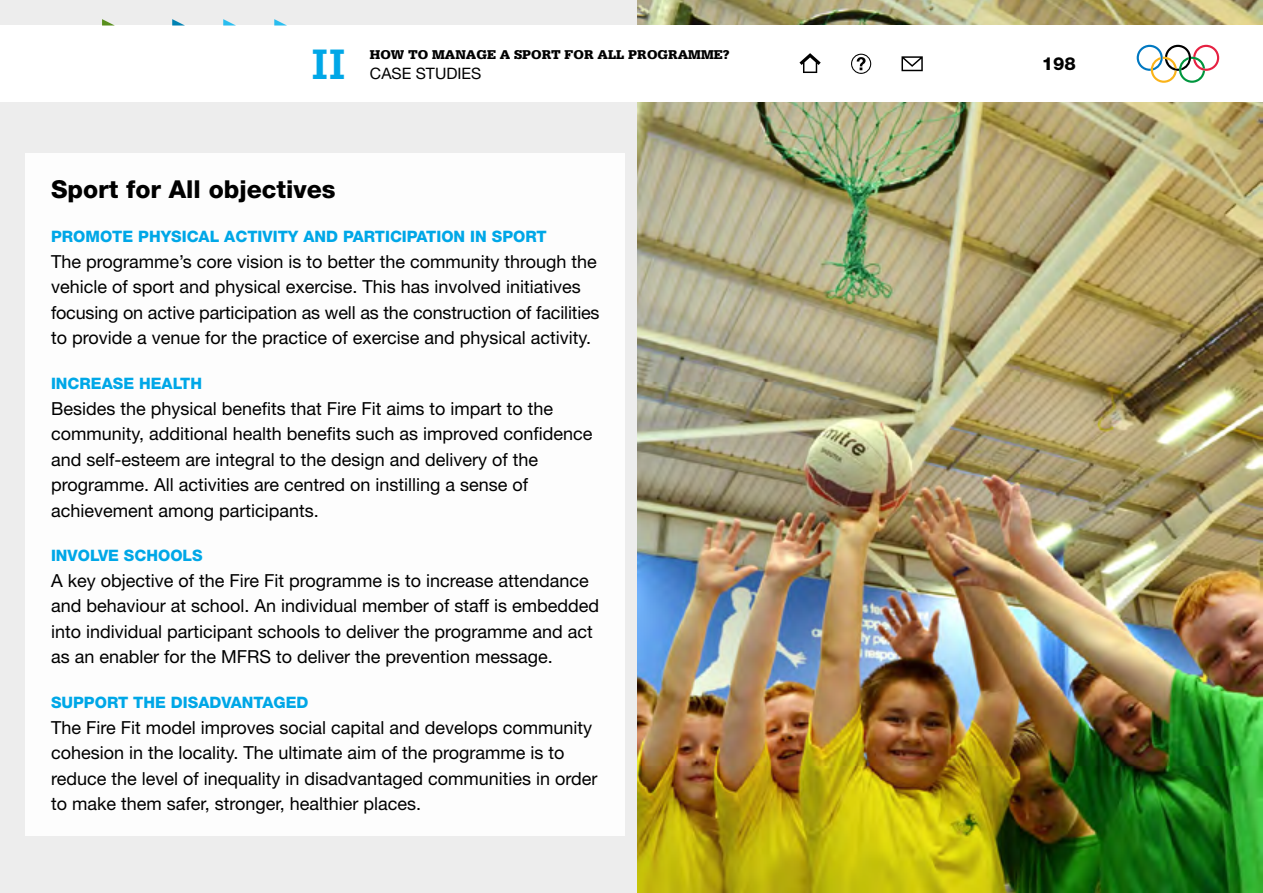
<style>
.page{position:relative;width:1263px;height:893px;background:#ededed}
.page>*{position:absolute;margin:0;border:0;box-sizing:border-box;transform-origin:0 0}
.t1{font:700 45px "Serifa Std";color:#00a7e7}
.t2{font:800 24.75px "Helvetica Neue LT Std";color:#000}
.t3{font:18px/25.5px "Helvetica Neue LT Std";color:#000}
.t4{font:800 18px "Helvetica Neue LT Std";color:#000}
.t5{font:800 15.75px "Helvetica Neue LT Std";color:#00a7e7}
.t6{font:15.75px "Helvetica Neue LT Std";color:#000}
.t7{font:900 13.5px "Serifa Std";color:#000}
</style>
<div class="page">
<img style="left:638px;top:0;width:625px;height:893px">
<div style="left:26px;top:153px;width:599px;height:683px;background:#fff"></div>
<div style="left:0;top:26px;width:1263px;height:76px;background:#fff"></div>
<svg style="left:102px;top:19px;width:13px;height:7px"></svg>
<svg style="left:172px;top:19px;width:13px;height:7px"></svg>
<svg style="left:223px;top:19px;width:13px;height:7px"></svg>
<svg style="left:274px;top:19px;width:13px;height:7px"></svg>
<svg style="left:799px;top:53px;width:22px;height:20px"></svg>
<svg style="left:851px;top:54px;width:20px;height:20px"></svg>
<svg style="left:901px;top:56px;width:22px;height:15px"></svg>
<svg style="left:1137px;top:45px;width:82px;height:38px"></svg>
<h1 class="t1" style="left:311px;top:37px;width:36px">II</h1>
<p class="t4" style="left:1042px;top:53px;width:36px">198</p>
<p class="t7" style="left:370px;top:46px;width:361px">HOW TO MANAGE A SPORT FOR ALL PROGRAMME?</p>
<p class="t6" style="left:370px;top:64px;width:113px">CASE STUDIES</p>
<h2 class="t2" style="left:51px;top:174px;width:286px">Sport for All objectives</h2>
<p class="t5" style="left:51px;top:227px;width:497px">PROMOTE PHYSICAL ACTIVITY AND PARTICIPATION IN SPORT</p>
<p class="t3" style="left:51px;top:248px;width:550px">The programme’s core vision is to better the community through the vehicle of sport and physical exercise. This has involved initiatives focusing on active participation as well as the construction of facilities to provide a venue for the practice of exercise and physical activity.</p>
<p class="t5" style="left:51px;top:374px;width:153px">INCREASE HEALTH</p>
<p class="t3" style="left:51px;top:395px;width:543px">Besides the physical benefits that Fire Fit aims to impart to the community, additional health benefits such as improved confidence and self-esteem are integral to the design and delivery of the programme. All activities are centred on instilling a sense of achievement among participants.</p>
<p class="t5" style="left:51px;top:546px;width:153px">INVOLVE SCHOOLS</p>
<p class="t3" style="left:51px;top:567px;width:550px">A key objective of the Fire Fit programme is to increase attendance and behaviour at school. An individual member of staff is embedded into individual participant schools to deliver the programme and act as an enabler for the MFRS to deliver the prevention message.</p>
<p class="t5" style="left:51px;top:693px;width:259px">SUPPORT THE DISADVANTAGED</p>
<p class="t3" style="left:51px;top:714px;width:548px">The Fire Fit model improves social capital and develops community cohesion in the locality. The ultimate aim of the programme is to reduce the level of inequality in disadvantaged communities in order to make them safer, stronger, healthier places.</p>
</div>
